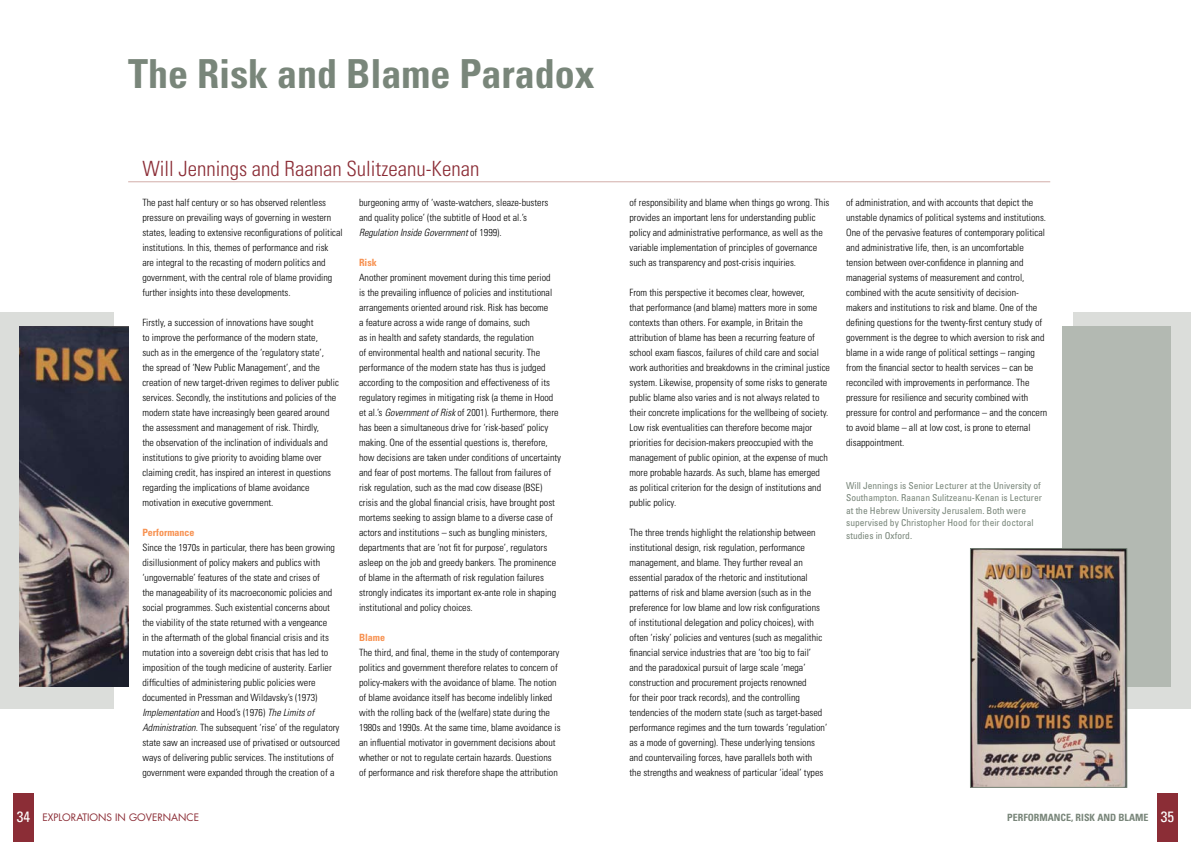
<style>
.page{position:relative;width:1191px;height:842px;background:#fff}
.page>*{position:absolute;margin:0;border:0;box-sizing:border-box;transform-origin:0 0}
.t1{font:700 condensed 40px "Univers";color:#79867a}
.t2{font:300 condensed 21px "Univers";color:#8b2d36}
.t3{font:300 condensed 10px/15px "Univers";color:#000}
.t4{font:10px "Futura";color:#8b2d36}
.t5{font:700 condensed 10px "Univers";color:#79867a}
.t6{font:700 condensed 10px "Univers";color:#f79150}
.t7{font:condensed 9.5px/12.5px "Univers";color:#79867a}
.s1{font-style:italic}
.s2{font-family:"Univers";font-stretch:condensed;font-size:15px;color:#fff}
.s3{font-weight:400;font-size:15px;color:#fff}
</style>
<div class="page">
<div style="left:13px;top:794px;width:21px;height:48px;background:#8b2d36"></div>
<div style="left:0;top:312px;width:113px;height:397px;background:#dbddda"></div>
<div style="left:1073px;top:312px;width:118px;height:397px;background:#dbddda"></div>
<div style="left:1062px;top:326px;width:109px;height:360px;background:#b3b9b2"></div>
<div style="left:1157px;top:794px;width:20px;height:48px;background:#8b2d36"></div>
<img style="left:20px;top:326px;width:108px;height:360px">
<hr style="left:128px;top:181px;width:922px;height:1px;background:#d2aea9">
<img style="left:972px;top:550px;width:153px;height:236px">
<div style="left:970px;top:548px;width:157px;height:240px;border:1px solid #79867a"></div>
<h1 class="t1" style="left:128px;top:49px;width:468px">The Risk and Blame Paradox</h1>
<h2 class="t2" style="left:142px;top:156px;width:338px">Will Jennings and Raanan Sulitzeanu-Kenan</h2>
<p class="t3" style="left:142px;top:195px;width:202px">The past half century or so has observed relentless pressure on prevailing ways of governing in western states, leading to extensive reconfigurations of political institutions. In this, themes of performance and risk<br>are integral to the recasting of modern politics and government, with the central role of blame providing further insights into these developments.</p>
<p class="t3" style="left:142px;top:315px;width:198px">Firstly, a succession of innovations have sought<br>to improve the performance of the modern state,<br>such as in the emergence of the ‘regulatory state’,<br>the spread of ‘New Public Management’, and the creation of new target-driven regimes to deliver public services. Secondly, the institutions and policies of the modern state have increasingly been geared around the assessment and management of risk. Thirdly,<br>the observation of the inclination of individuals and institutions to give priority to avoiding blame over claiming credit, has inspired an interest in questions regarding the implications of blame avoidance motivation in executive government.</p>
<p class="t6" style="left:142px;top:527px;width:54px">Performance</p>
<p class="t3" style="left:142px;top:540px;width:199px">Since the 1970s in particular, there has been growing disillusionment of policy makers and publics with ‘ungovernable’ features of the state and crises of<br>the manageability of its macroeconomic policies and social programmes. Such existential concerns about the viability of the state returned with a vengeance<br>in the aftermath of the global financial crisis and its mutation into a sovereign debt crisis that has led to imposition of the tough medicine of austerity. Earlier difficulties of administering public policies were documented in Pressman and Wildavsky’s (1973)<br><span class="s1">Implementation</span> and Hood’s (1976) <span class="s1">The Limits of Administration</span>. The subsequent ‘rise’ of the regulatory state saw an increased use of privatised or outsourced ways of delivering public services. The institutions of government were expanded through the creation of a</p>
<p class="t3" style="left:359px;top:195px;width:191px">burgeoning army of ‘waste-watchers, sleaze-busters and quality police’ (the subtitle of Hood et al.’s<br><span class="s1">Regulation Inside Government</span> of 1999).</p>
<p class="t6" style="left:359px;top:257px;width:19px">Risk</p>
<p class="t3" style="left:359px;top:270px;width:204px">Another prominent movement during this time period<br>is the prevailing influence of policies and institutional arrangements oriented around risk. Risk has become<br>a feature across a wide range of domains, such<br>as in health and safety standards, the regulation<br>of environmental health and national security. The performance of the modern state has thus is judged according to the composition and effectiveness of its regulatory regimes in mitigating risk (a theme in Hood et al.’s <span class="s1">Government of Risk</span> of 2001). Furthermore, there has been a simultaneous drive for ‘risk-based’ policy making. One of the essential questions is, therefore, how decisions are taken under conditions of uncertainty and fear of post mortems. The fallout from failures of risk regulation, such as the mad cow disease (BSE) crisis and the global financial crisis, have brought post mortems seeking to assign blame to a diverse case of actors and institutions – such as bungling ministers, departments that are ‘not fit for purpose’, regulators asleep on the job and greedy bankers. The prominence of blame in the aftermath of risk regulation failures strongly indicates its important ex-ante role in shaping institutional and policy choices.</p>
<p class="t6" style="left:359px;top:632px;width:28px">Blame</p>
<p class="t3" style="left:359px;top:645px;width:203px">The third, and final, theme in the study of contemporary politics and government therefore relates to concern of policy-makers with the avoidance of blame. The notion of blame avoidance itself has become indelibly linked with the rolling back of the (welfare) state during the 1980s and 1990s. At the same time, blame avoidance is an influential motivator in government decisions about whether or not to regulate certain hazards. Questions of performance and risk therefore shape the attribution</p>
<p class="t3" style="left:629px;top:195px;width:201px">of responsibility and blame when things go wrong. This provides an important lens for understanding public policy and administrative performance, as well as the variable implementation of principles of governance such as transparency and post-crisis inquiries.</p>
<p class="t3" style="left:629px;top:285px;width:202px">From this perspective it becomes clear, however,<br>that performance (and blame) matters more in some contexts than others. For example, in Britain the attribution of blame has been a recurring feature of school exam fiascos, failures of child care and social work authorities and breakdowns in the criminal justice system. Likewise, propensity of some risks to generate public blame also varies and is not always related to their concrete implications for the wellbeing of society.<br>Low risk eventualities can therefore become major priorities for decision-makers preoccupied with the management of public opinion, at the expense of much more probable hazards. As such, blame has emerged as political criterion for the design of institutions and public policy.</p>
<p class="t3" style="left:629px;top:525px;width:199px">The three trends highlight the relationship between institutional design, risk regulation, performance management, and blame. They further reveal an essential paradox of the rhetoric and institutional patterns of risk and blame aversion (such as in the preference for low blame and low risk configurations of institutional delegation and policy choices), with often ‘risky’ policies and ventures (such as megalithic financial service industries that are ‘too big to fail’<br>and the paradoxical pursuit of large scale ‘mega’ construction and procurement projects renowned<br>for their poor track records), and the controlling tendencies of the modern state (such as target-based performance regimes and the turn towards ‘regulation’ as a mode of governing). These underlying tensions and countervailing forces, have parallels both with<br>the strengths and weakness of particular ‘ideal’ types</p>
<p class="t3" style="left:846px;top:195px;width:203px">of administration, and with accounts that depict the unstable dynamics of political systems and institutions.<br>One of the pervasive features of contemporary political and administrative life, then, is an uncomfortable tension between over-confidence in planning and managerial systems of measurement and control, combined with the acute sensitivity of decision&shy;makers and institutions to risk and blame. One of the defining questions for the twenty-first century study of government is the degree to which aversion to risk and blame in a wide range of political settings – ranging from the financial sector to health services – can be reconciled with improvements in performance. The pressure for resilience and security combined with pressure for control and performance – and the concern to avoid blame – all at low cost, is prone to eternal disappointment.</p>
<p class="t7" style="left:846px;top:479px;width:197px">Will Jennings is Senior Lecturer at the University of Southampton. Raanan Sulitzeanu-Kenan is Lecturer at the Hebrew University Jerusalem. Both were supervised by Christopher Hood for their doctoral studies in Oxford.</p>
<p class="t4" style="left:17px;top:810px;width:182px"><span class="s2">34</span> EXPLORATIONS IN GOVERNANCE</p>
<p class="t5" style="left:1007px;top:811px;width:168px">Performance, Risk and Blame <span class="s3">35</span></p>
</div>
